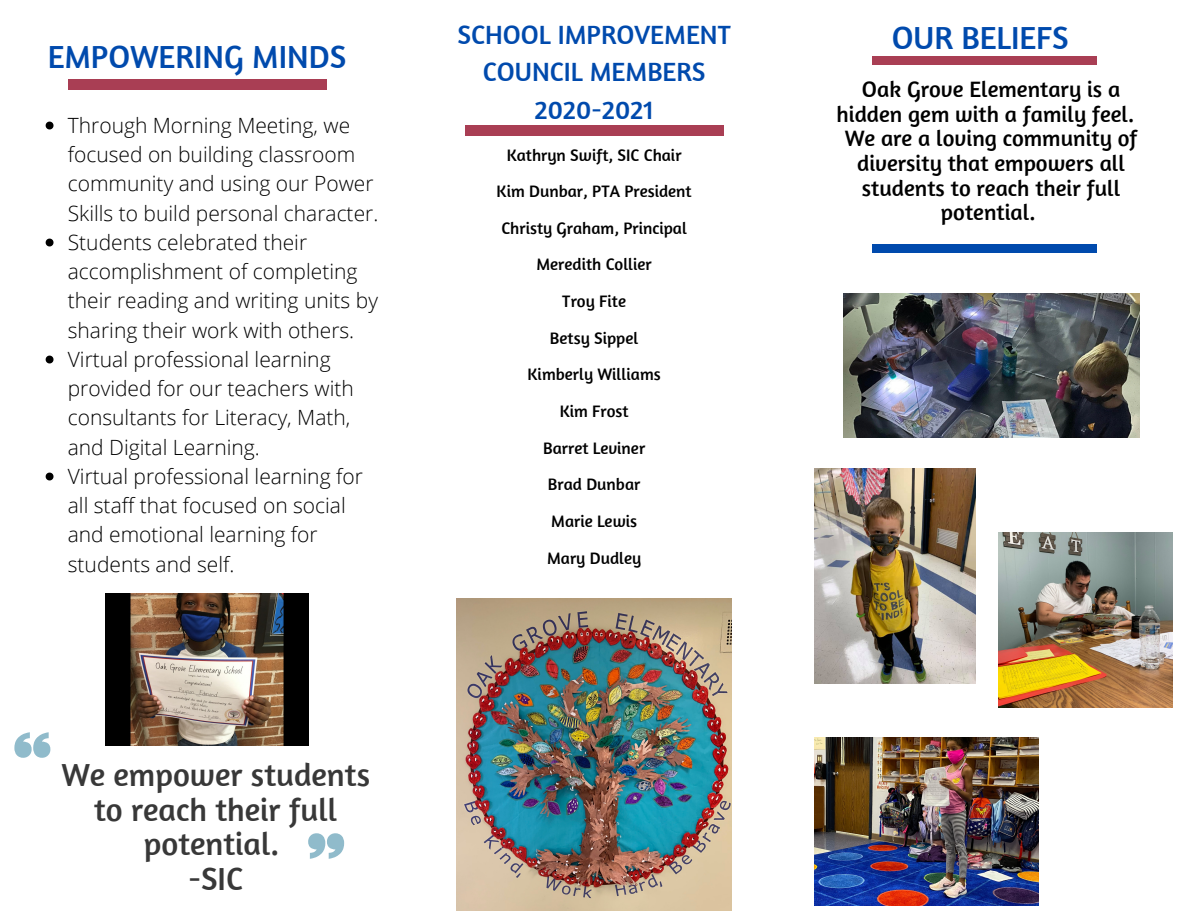
<style>
.page{position:relative;width:1188px;height:918px;background:#fff}
.page>*{position:absolute;margin:0;border:0;box-sizing:border-box;transform-origin:0 0}
.t1{font:32.7px/34.8px "Amaranth";color:#383838;text-align:center}
.t2{font:32.7px "Amaranth";color:#004aad}
.t3{font:27px/37.7px "Amaranth";color:#004aad;text-align:center}
.t4{font:22.8px/24.6px "Amaranth";color:#000;text-align:center}
.t5{font:300 21px/29.2px "Open Sans";color:#000}
.t6{font:16.95px "Amaranth";color:#000}
</style>
<div class="page">
<div style="left:872px;top:245px;width:225px;height:8px;background:#004aad"></div>
<div style="left:68px;top:79px;width:258px;height:11px;background:#a93e54"></div>
<div style="left:872px;top:57px;width:225px;height:8px;background:#a93e54"></div>
<svg style="left:308px;top:833px;width:36px;height:26px"></svg>
<svg style="left:14px;top:732px;width:36px;height:26px"></svg>
<div style="left:465px;top:125px;width:259px;height:10px;background:#a93e54"></div>
<img style="left:998px;top:533px;width:174px;height:174px">
<img style="left:815px;top:737px;width:224px;height:168px">
<img style="left:843px;top:293px;width:296px;height:144px">
<img style="left:815px;top:469px;width:161px;height:215px">
<img style="left:457px;top:599px;width:274px;height:311px">
<img style="left:106px;top:593px;width:202px;height:152px">
<svg style="left:46px;top:122px;width:8px;height:7px"></svg>
<svg style="left:46px;top:239px;width:8px;height:7px"></svg>
<svg style="left:46px;top:356px;width:8px;height:7px"></svg>
<svg style="left:46px;top:473px;width:8px;height:7px"></svg>
<p class="t2" style="left:48px;top:36px;width:300px">EMPOWERING MINDS</p>
<p class="t5" style="left:68px;top:110px;width:312px">Through Morning Meeting, we focused on building classroom community and using our Power<br>Skills to build personal character.</p>
<p class="t5" style="left:68px;top:227px;width:312px">Students celebrated their accomplishment of completing their reading and writing units by sharing their work with others.</p>
<p class="t5" style="left:68px;top:344px;width:288px">Virtual professional learning provided for our teachers with consultants for Literacy, Math, and Digital Learning.</p>
<p class="t5" style="left:68px;top:461px;width:297px">Virtual professional learning for all staff that focused on social and emotional learning for students and self.</p>
<p class="t1" style="left:61px;top:756px;width:310px">We empower students to reach their full potential.</p>
<p class="t1" style="left:189px;top:861px;width:56px">-SIC</p>
<p class="t3" style="left:457px;top:15px;width:275px">SCHOOL IMPROVEMENT<br>COUNCIL MEMBERS</p>
<p class="t3" style="left:534px;top:90px;width:121px">2020-2021</p>
<p class="t6" style="left:507px;top:144px;width:176px">Kathryn Swift, SIC Chair</p>
<p class="t6" style="left:497px;top:181px;width:197px">Kim Dunbar, PTA President</p>
<p class="t6" style="left:501px;top:217px;width:187px">Christy Graham, Principal</p>
<p class="t6" style="left:536px;top:254px;width:117px">Meredith Collier</p>
<p class="t6" style="left:562px;top:291px;width:65px">Troy Fite</p>
<p class="t6" style="left:550px;top:327px;width:90px">Betsy Sippel</p>
<p class="t6" style="left:528px;top:364px;width:135px">Kimberly Williams</p>
<p class="t6" style="left:560px;top:401px;width:70px">Kim Frost</p>
<p class="t6" style="left:543px;top:437px;width:104px">Barret Leviner</p>
<p class="t6" style="left:548px;top:474px;width:94px">Brad Dunbar</p>
<p class="t6" style="left:551px;top:511px;width:87px">Marie Lewis</p>
<p class="t6" style="left:547px;top:547px;width:96px">Mary Dudley</p>
<p class="t2" style="left:892px;top:17px;width:179px">OUR BELIEFS</p>
<p class="t4" style="left:837px;top:77px;width:302px">Oak Grove Elementary is a hidden gem with a family feel.<br>We are a loving community of diversity that empowers all students to reach their full potential.</p>
</div>
